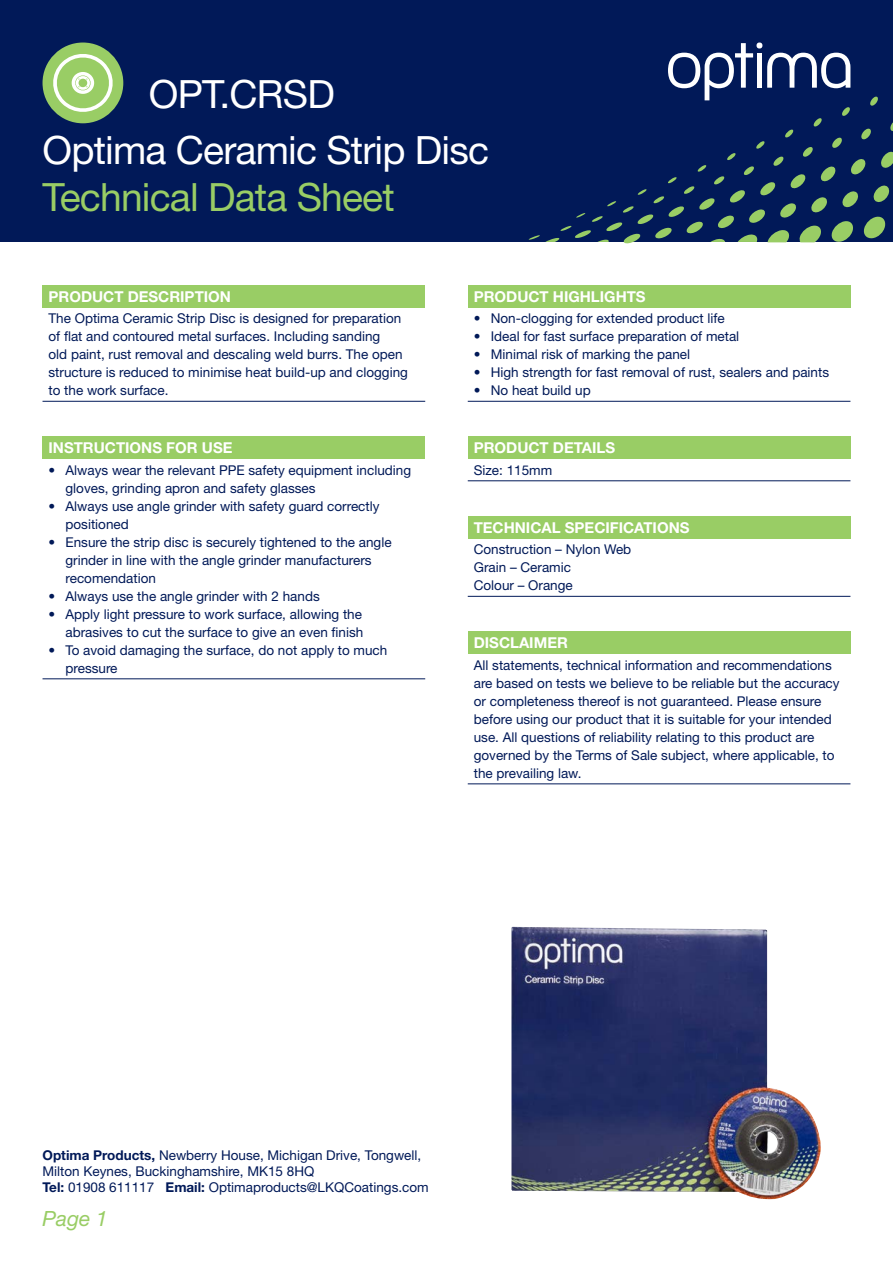
<style>
.page{position:relative;width:893px;height:1263px;background:#fff}
.page>*{position:absolute;margin:0;border:0;box-sizing:border-box;transform-origin:0 0}
.t1{font:39px "Helvetica Neue LT Std";letter-spacing:-.02em;color:#fff}
.t2{font:39px "Helvetica Neue LT Std";letter-spacing:-.02em;color:#99cd65}
.t3{font:italic 21px "Helvetica Neue LT Std";color:#99cd65}
.t4{font:700 15px "Helvetica Neue LT Std";color:#fff}
.t5{font:13.5px/18px "Helvetica Neue LT Std";color:#011958}
.s1{font-weight:700}
</style>
<div class="page">
<div style="left:0;top:0;width:893px;height:242px;background:#011958"></div>
<svg style="left:528px;top:43px;width:365px;height:201px"></svg>
<div style="left:43px;top:43px;width:80px;height:80px;background:#99cd65;border-radius:50%"></div>
<div style="left:43px;top:285px;width:382px;height:23px;background:#99cd65"></div>
<hr style="left:43px;top:401px;width:382px;height:1px;background:#011958">
<div style="left:468px;top:285px;width:382px;height:23px;background:#99cd65"></div>
<hr style="left:468px;top:401px;width:382px;height:1px;background:#011958">
<div style="left:43px;top:436px;width:382px;height:23px;background:#99cd65"></div>
<hr style="left:43px;top:678px;width:382px;height:1px;background:#011958">
<div style="left:468px;top:436px;width:382px;height:23px;background:#99cd65"></div>
<hr style="left:468px;top:480px;width:382px;height:1px;background:#011958">
<div style="left:468px;top:516px;width:382px;height:23px;background:#99cd65"></div>
<hr style="left:468px;top:596px;width:382px;height:1px;background:#011958">
<svg style="left:50px;top:51px;width:66px;height:64px"></svg>
<img style="left:511px;top:927px;width:310px;height:272px">
<div style="left:468px;top:631px;width:382px;height:23px;background:#99cd65"></div>
<hr style="left:468px;top:784px;width:382px;height:1px;background:#011958">
<h1 class="t1" style="left:149px;top:70px;width:187px">OPT.CRSD</h1>
<h1 class="t1" style="left:43px;top:127px;width:448px">Optima Ceramic Strip Disc</h1>
<h1 class="t2" style="left:43px;top:173px;width:354px">Technical Data Sheet</h1>
<p class="t4" style="left:49px;top:287px;width:184px">PRODUCT DESCRIPTION</p>
<p class="t5" style="left:49px;top:309px;width:361px">The Optima Ceramic Strip Disc is designed for preparation of flat and contoured metal surfaces. Including sanding<br>old paint, rust removal and descaling weld burrs. The open structure is reduced to minimise heat build-up and clogging to the work surface.</p>
<p class="t4" style="left:49px;top:438px;width:185px">INSTRUCTIONS FOR USE</p>
<p class="t5" style="left:66px;top:461px;width:347px;text-indent:-17px">• Always wear the relevant PPE safety equipment including gloves, grinding apron and safety glasses</p>
<p class="t5" style="left:66px;top:497px;width:315px;text-indent:-17px">• Always use angle grinder with safety guard correctly positioned</p>
<p class="t5" style="left:66px;top:533px;width:328px;text-indent:-17px">• Ensure the strip disc is securely tightened to the angle grinder in line with the angle grinder manufacturers recomendation</p>
<p class="t5" style="left:49px;top:587px;width:273px">• Always use the angle grinder with 2 hands</p>
<p class="t5" style="left:49px;top:605px;width:316px;text-align:right">• Apply light pressure to work surface, allowing the abrasives to cut the surface to give an even finish</p>
<p class="t5" style="left:66px;top:641px;width:323px;text-indent:-17px">• To avoid damaging the surface, do not apply to much pressure</p>
<p class="t4" style="left:474px;top:287px;width:173px">PRODUCT HIGHLIGHTS</p>
<p class="t5" style="left:474px;top:309px;width:253px">• Non-clogging for extended product life</p>
<p class="t5" style="left:474px;top:327px;width:267px">• Ideal for fast surface preparation of metal</p>
<p class="t5" style="left:474px;top:345px;width:218px">• Minimal risk of marking the panel</p>
<p class="t5" style="left:474px;top:363px;width:357px">• High strength for fast removal of rust, sealers and paints</p>
<p class="t5" style="left:474px;top:381px;width:119px">• No heat build up</p>
<p class="t4" style="left:474px;top:438px;width:143px">PRODUCT DETAILS</p>
<p class="t5" style="left:474px;top:461px;width:80px">Size: 115mm</p>
<p class="t4" style="left:474px;top:518px;width:217px">TECHNICAL SPECIFICATIONS</p>
<p class="t5" style="left:474px;top:540px;width:159px">Construction – Nylon Web<br>Grain – Ceramic<br>Colour – Orange</p>
<p class="t4" style="left:474px;top:634px;width:96px">DISCLAIMER</p>
<p class="t5" style="left:474px;top:656px;width:367px">All statements, technical information and recommendations are based on tests we believe to be reliable but the accuracy or completeness thereof is not guaranteed. Please ensure before using our product that it is suitable for your intended use. All questions of reliability relating to this product are governed by the Terms of Sale subject, where applicable, to the prevailing law.</p>
<p class="t5" style="left:43px;top:1146px;width:388px;line-height:16.2px"><span class="s1">Optima Products,</span> Newberry House, Michigan Drive, Tongwell,<br>Milton Keynes, Buckinghamshire, MK15 8HQ<br><span class="s1">Tel:</span> 01908 611117 <span class="s1">Email:</span> Optimaproducts@LKQCoatings.com</p>
<h2 class="t3" style="left:43px;top:1206px;width:67px">Page 1</h2>
</div>
